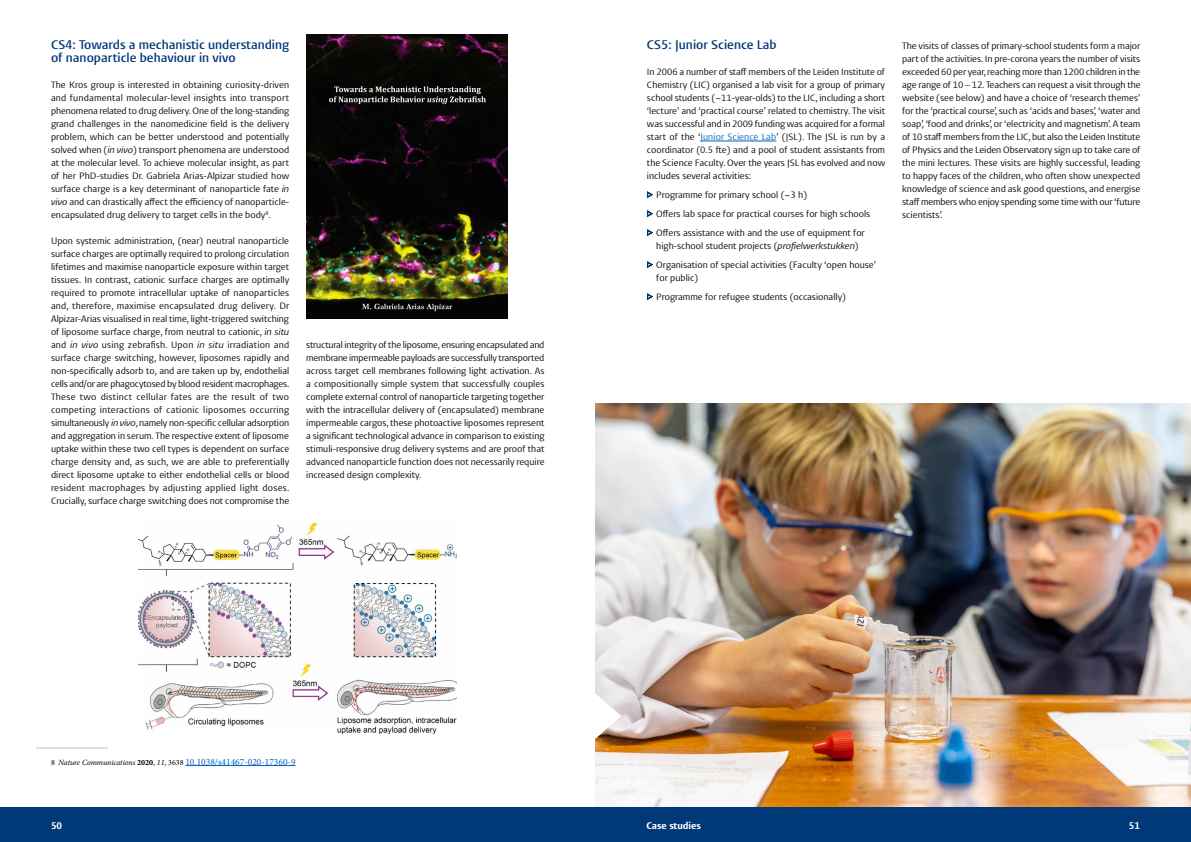
<style>
.page{position:relative;width:1191px;height:842px;background:#fff}
.page>*{position:absolute;margin:0;border:0;box-sizing:border-box;transform-origin:0 0}
.t1{font:600 13px/13px "Vestula Pro";color:#003878}
.t2{font:700 10px "Vestula Pro";color:#fff}
.t3{font:9.5px/13px "Vestula Pro";color:#000;text-align:justify}
.t4{font:9.5px "Minion Pro";color:#0563c1}
.s1{font-style:italic}
.s2{font-size:8px;color:#000}
.s3{font-style:italic;font-size:8px;color:#000}
.s4{font-weight:700;font-size:8px;color:#000}
.s5{color:#0563c1}
</style>
<div class="page">
<hr style="left:36px;top:748px;width:72px;height:1px;background:#bcbec0">
<hr style="left:185px;top:765px;width:110px;height:1px;background:#0563c1">
<img style="left:306px;top:35px;width:201px;height:283px">
<img style="left:138px;top:521px;width:319px;height:213px">
<img style="left:595px;top:404px;width:596px;height:402px">
<hr style="left:700px;top:141px;width:76px;height:1px;background:#0563c1">
<svg style="left:595px;top:686px;width:26px;height:60px"></svg>
<div style="left:587px;top:807px;width:604px;height:35px;background:#003878"></div>
<div style="left:0;top:807px;width:604px;height:35px;background:#003878"></div>
<h1 class="t1" style="left:51px;top:38px;width:240px">CS4: Towards a mechanistic understanding of nanoparticle behaviour in vivo</h1>
<p class="t3" style="left:51px;top:78px;width:240px">The Kros group is interested in obtaining curiosity-driven and fundamental molecular-level insights into transport phenomena related to drug delivery. One of the long-standing grand challenges in the nanomedicine field is the delivery problem, which can be better understood and potentially solved when (<span class="s1">in vivo</span>) transport phenomena are understood at the molecular level. To achieve molecular insight, as part of her PhD-studies Dr. Gabriela Arias-Alpizar studied how surface charge is a key determinant of nanoparticle fate <span class="s1">in vivo</span> and can drastically affect the efficiency of nanoparticle&shy;encapsulated drug delivery to target cells in the body<sup>8</sup>.</p>
<p class="t3" style="left:51px;top:234px;width:240px">Upon systemic administration, (near) neutral nanoparticle surface charges are optimally required to prolong circulation lifetimes and maximise nanoparticle exposure within target tissues. In contrast, cationic surface charges are optimally required to promote intracellular uptake of nanoparticles and, therefore, maximise encapsulated drug delivery. Dr Alpizar-Arias visualised in real time, light-triggered switching of liposome surface charge, from neutral to cationic, <span class="s1">in situ </span>and <span class="s1">in vivo</span> using zebrafish. Upon <span class="s1">in situ</span> irradiation and surface charge switching, however, liposomes rapidly and non-specifically adsorb to, and are taken up by, endothelial cells and/or are phagocytosed by blood resident macrophages.<br>These two distinct cellular fates are the result of two competing interactions of cationic liposomes occurring simultaneously <span class="s1">in vivo</span>, namely non-specific cellular adsorption and aggregation in serum. The respective extent of liposome uptake within these two cell types is dependent on surface charge density and, as such, we are able to preferentially direct liposome uptake to either endothelial cells or blood resident macrophages by adjusting applied light doses.<br>Crucially, surface charge switching does not compromise the</p>
<p class="t3" style="left:306px;top:338px;width:240px">structural integrity of the liposome, ensuring encapsulated and membrane impermeable payloads are successfully transported across target cell membranes following light activation. As a compositionally simple system that successfully couples complete external control of nanoparticle targeting together with the intracellular delivery of (encapsulated) membrane impermeable cargos, these photoactive liposomes represent a significant technological advance in comparison to existing stimuli-responsive drug delivery systems and are proof that advanced nanoparticle function does not necessarily require increased design complexity.</p>
<p class="t4" style="left:51px;top:755px;width:246px"><span class="s2">8</span> <span class="s3">Nature Communications</span> <span class="s4">2020</span><span class="s2">,</span> <span class="s3">11</span><span class="s2">, 3638</span> 10.1038/s41467-020-17360-9</p>
<h1 class="t1" style="left:647px;top:38px;width:131px">CS5: Junior Science Lab</h1>
<p class="t3" style="left:647px;top:65px;width:240px">In 2006 a number of staff members of the Leiden Institute of Chemistry (LIC) organised a lab visit for a group of primary school students (~11-year-olds) to the LIC, including a short ‘lecture’ and ‘practical course’ related to chemistry. The visit was successful and in 2009 funding was acquired for a formal start of the ‘<span class="s5">Junior Science Lab</span>’ (JSL). The JSL is run by a coordinator (0.5 fte) and a pool of student assistants from the Science Faculty. Over the years JSL has evolved and now includes several activities:</p>
<p class="t3" style="left:656px;top:185px;width:215px;line-height:19px;text-align:left">Programme for primary school (~3 h)<br>Offers lab space for practical courses for high schools<br>Offers assistance with and the use of equipment for</p>
<p class="t3" style="left:656px;top:236px;width:221px;line-height:19px">high-school student projects (<span class="s1">profielwerkstukken</span>)<br>Organisation of special activities (Faculty ‘open house’</p>
<p class="t3" style="left:656px;top:268px;width:191px;line-height:19px">for public)<br>Programme for refugee students (occasionally)</p>
<p class="t3" style="left:902px;top:39px;width:240px">The visits of classes of primary-school students form a major part of the activities. In pre-corona years the number of visits exceeded 60 per year, reaching more than 1200 children in the age range of 10 – 12. Teachers can request a visit through the website (see below) and have a choice of ‘research themes’ for the ‘practical course’, such as ‘acids and bases’, ‘water and soap’, ‘food and drinks’, or ‘electricity and magnetism’. A team of 10 staff members from the LIC, but also the Leiden Institute of Physics and the Leiden Observatory sign up to take care of the mini lectures. These visits are highly successful, leading to happy faces of the children, who often show unexpected knowledge of science and ask good questions, and energise staff members who enjoy spending some time with our ‘future scientists’.</p>
<p class="t2" style="left:51px;top:819px;width:13px">50</p>
<p class="t2" style="left:646px;top:819px;width:56px">Case studies</p>
<p class="t2" style="left:1128px;top:819px;width:13px">51</p>
</div>
